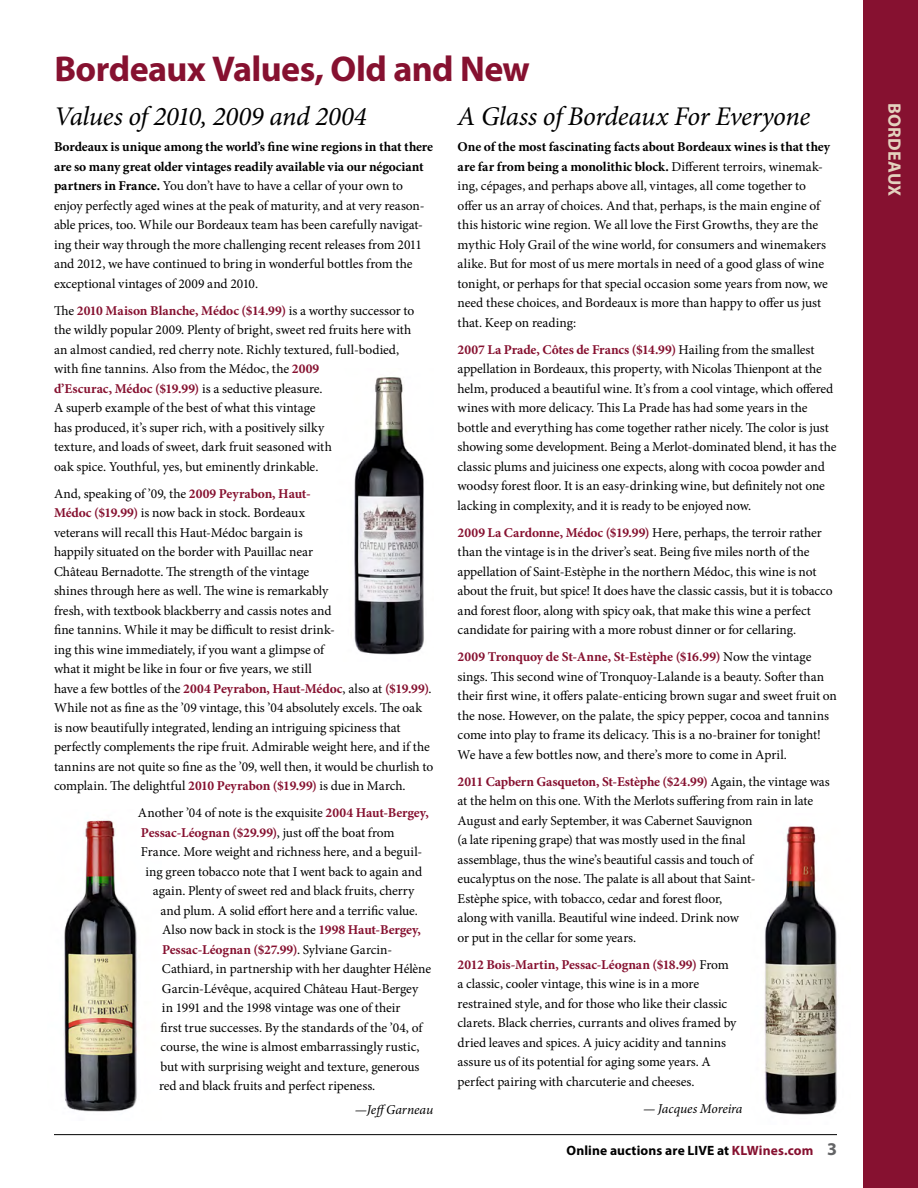
<style>
.page{position:relative;width:918px;height:1188px;background:#fff}
.page>*{position:absolute;margin:0;border:0;box-sizing:border-box;transform-origin:0 0}
.t1{font:700 36px "Myriad Pro";letter-spacing:-.015em;color:#861130}
.t2{font:italic 27px "Minion Pro";letter-spacing:-.015em;color:#000}
.t3{font:700 18px "Myriad Pro";letter-spacing:.02em;color:#e4d2bf}
.t4{font:13.5px/19.5px "Minion Pro";letter-spacing:-.005em;color:#000}
.t5{font:700 13.5px "Minion Pro";color:#861130}
.t6{font:700 13.5px "Myriad Pro";letter-spacing:.01em;color:#000}
.t7{font:italic 13.5px "Minion Pro";letter-spacing:-.005em;color:#000}
.s1{font-weight:700}
.s2{font-weight:700;color:#861130}
.s3{font-weight:400;color:#000}
.s4{color:#861130}
.s5{font-size:18px;color:#636466}
</style>
<div class="page">
<img style="left:64px;top:820px;width:73px;height:292px">
<img style="left:764px;top:826px;width:73px;height:289px">
<div style="left:863px;top:0;width:55px;height:1188px;background:#861130"></div>
<hr style="left:54px;top:1134px;width:783px;height:1px;background:#000">
<img style="left:354px;top:377px;width:70px;height:278px">
<h1 class="t1" style="left:54px;top:45px;width:477px">Bordeaux Values, Old and New</h1>
<h2 class="t2" style="left:54px;top:98px;width:314px">Values of 2010, 2009 and 2004</h2>
<p class="t4" style="left:54px;top:137px;width:381px"><span class="s1">Bordeaux is unique among the world’s fine wine regions in that there are so many great older vintages readily available via our négociant partners in France.</span> You don’t have to have a cellar of your own to enjoy perfectly aged wines at the peak of maturity, and at very reason&shy;able prices, too. While our Bordeaux team has been carefully navigat&shy;ing their way through the more challenging recent releases from 2011 and 2012, we have continued to bring in wonderful bottles from the exceptional vintages of 2009 and 2010.</p>
<p class="t4" style="left:54px;top:301px;width:362px">The <span class="s2">2010 Maison Blanche, Médoc ($14.99)</span> is a worthy successor to the wildly popular 2009. Plenty of bright, sweet red fruits here with an almost candied, red cherry note. Richly textured, full-bodied, with fine tannins. Also from the Médoc, the <span class="s2">2009<br>d’Escurac, Médoc ($19.99)</span> is a seductive pleasure.<br>A superb example of the best of what this vintage<br>has produced, it’s super rich, with a positively silky<br>texture, and loads of sweet, dark fruit seasoned with<br>oak spice. Youthful, yes, but eminently drinkable.</p>
<p class="t4" style="left:54px;top:484px;width:381px">And, speaking of ’09, the <span class="s2">2009 Peyrabon, Haut-<br>Médoc ($19.99)</span> is now back in stock. Bordeaux<br>veterans will recall this Haut-Médoc bargain is<br>happily situated on the border with Pauillac near<br>Château Bernadotte. The strength of the vintage<br>shines through here as well. The wine is remarkably<br>fresh, with textbook blackberry and cassis notes and<br>fine tannins. While it may be difficult to resist drink-<br>ing this wine immediately, if you want a glimpse of<br>what it might be like in four or five years, we still<br>have a few bottles of the <span class="s2">2004 Peyrabon, Haut-Médoc</span>, also at <span class="s2">($19.99)</span>.<br>While not as fine as the ’09 vintage, this ’04 absolutely excels. The oak is now beautifully integrated, lending an intriguing spiciness that perfectly complements the ripe fruit. Admirable weight here, and if the tannins are not quite so fine as the ’09, well then, it would be churlish to complain. The delightful <span class="s2">2010 Peyrabon ($19.99)</span> is due in March.</p>
<p class="t4" style="left:138px;top:803px;width:292px">Another ’04 of note is the exquisite <span class="s2">2004 Haut-Bergey,</span></p>
<p class="t5" style="left:141px;top:823px;width:255px">Pessac-Léognan ($29.99)<span class="s3">, just off the boat from</span></p>
<p class="t4" style="left:141px;top:842px;width:283px">France. More weight and richness here, and a beguil-</p>
<p class="t4" style="left:145px;top:862px;width:278px">ing green tobacco note that I went back to again and</p>
<p class="t4" style="left:153px;top:881px;width:263px">again. Plenty of sweet red and black fruits, cherry</p>
<p class="t4" style="left:161px;top:901px;width:259px">and plum. A solid effort here and a terrific value.</p>
<p class="t4" style="left:162px;top:920px;width:261px">Also now back in stock is the <span class="s2">1998 Haut-Bergey,</span></p>
<p class="t5" style="left:162px;top:940px;width:232px">Pessac-Léognan ($27.99)<span class="s3">. Sylviane Garcin-</span></p>
<p class="t4" style="left:162px;top:959px;width:271px">Cathiard, in partnership with her daughter Hélène</p>
<p class="t4" style="left:162px;top:979px;width:258px">Garcin-Lévêque, acquired Château Haut-Bergey</p>
<p class="t4" style="left:162px;top:998px;width:240px">in 1991 and the 1998 vintage was one of their</p>
<p class="t4" style="left:161px;top:1018px;width:263px">first true successes. By the standards of the ’04, of</p>
<p class="t4" style="left:161px;top:1037px;width:261px">course, the wine is almost embarrassingly rustic,</p>
<p class="t4" style="left:161px;top:1057px;width:261px">but with surprising weight and texture, generous</p>
<p class="t4" style="left:159px;top:1076px;width:218px">red and black fruits and perfect ripeness.</p>
<p class="t7" style="left:355px;top:1101px;width:80px">—JeffGarneau</p>
<h2 class="t2" style="left:458px;top:98px;width:354px">A Glass of Bordeaux For Everyone</h2>
<p class="t4" style="left:458px;top:137px;width:374px"><span class="s1">One of the most fascinating facts about Bordeaux wines is that they are far from being a monolithic block.</span> Different terroirs, winemak&shy;ing, cépages, and perhaps above all, vintages, all come together to offer us an array of choices. And that, perhaps, is the main engine of this historic wine region. We all love the First Growths, they are the mythic Holy Grail of the wine world, for consumers and winemakers alike. But for most of us mere mortals in need of a good glass of wine tonight, or perhaps for that special occasion some years from now, we need these choices, and Bordeaux is more than happy to offer us just that. Keep on reading:</p>
<p class="t4" style="left:458px;top:340px;width:380px"><span class="s2">2007 La Prade, Côtes de Francs ($14.99)</span> Hailing from the smallest appellation in Bordeaux, this property, with Nicolas Thienpont at the helm, produced a beautiful wine. It’s from a cool vintage, which offered wines with more delicacy. This La Prade has had some years in the bottle and everything has come together rather nicely. The color is just showing some development. Being a Merlot-dominated blend, it has the classic plums and juiciness one expects, along with cocoa powder and woodsy forest floor. It is an easy-drinking wine, but definitely not one lacking in complexity, and it is ready to be enjoyed now.</p>
<p class="t4" style="left:458px;top:523px;width:377px"><span class="s2">2009 La Cardonne, Médoc ($19.99)</span> Here, perhaps, the terroir rather than the vintage is in the driver’s seat. Being five miles north of the appellation of Saint-Estèphe in the northern Médoc, this wine is not about the fruit, but spice! It does have the classic cassis, but it is tobacco and forest floor, along with spicy oak, that make this wine a perfect candidate for pairing with a more robust dinner or for cellaring.</p>
<p class="t4" style="left:458px;top:647px;width:381px"><span class="s2">2009 Tronquoy de St-Anne, St-Estèphe ($16.99)</span> Now the vintage sings. This second wine of Tronquoy-Lalande is a beauty. Softer than their first wine, it offers palate-enticing brown sugar and sweet fruit on the nose. However, on the palate, the spicy pepper, cocoa and tannins come into play to frame its delicacy. This is a no-brainer for tonight!<br>We have a few bottles now, and there’s more to come in April.</p>
<p class="t4" style="left:458px;top:772px;width:374px"><span class="s2">2011 Capbern Gasqueton, St-Estèphe ($24.99)</span> Again, the vintage was at the helm on this one. With the Merlots suffering from rain in late August and early September, it was Cabernet Sauvignon<br>(a late ripening grape) that was mostly used in the final<br>assemblage, thus the wine’s beautiful cassis and touch of<br>eucalyptus on the nose. The palate is all about that Saint-<br>Estèphe spice, with tobacco, cedar and forest floor,<br>along with vanilla. Beautiful wine indeed. Drink now<br>or put in the cellar for some years.</p>
<p class="t4" style="left:458px;top:955px;width:280px"><span class="s2">2012 Bois-Martin, Pessac-Léognan ($18.99)</span> From a classic, cooler vintage, this wine is in a more restrained style, and for those who like their classic clarets. Black cherries, currants and olives framed by dried leaves and spices. A juicy acidity and tannins assure us of its potential for aging some years. A perfect pairing with charcuterie and cheeses.</p>
<p class="t7" style="left:643px;top:1099px;width:101px">— Jacques Moreira</p>
<p class="t6" style="left:567px;top:1142px;width:272px">Online auctions are LIVE at <span class="s4">KLWines.com</span> <span class="s5">3</span></p>
<h3 class="t3" style="left:906px;top:103px;width:95px;rotate:90deg">BORDEAUX</h3>
</div>
